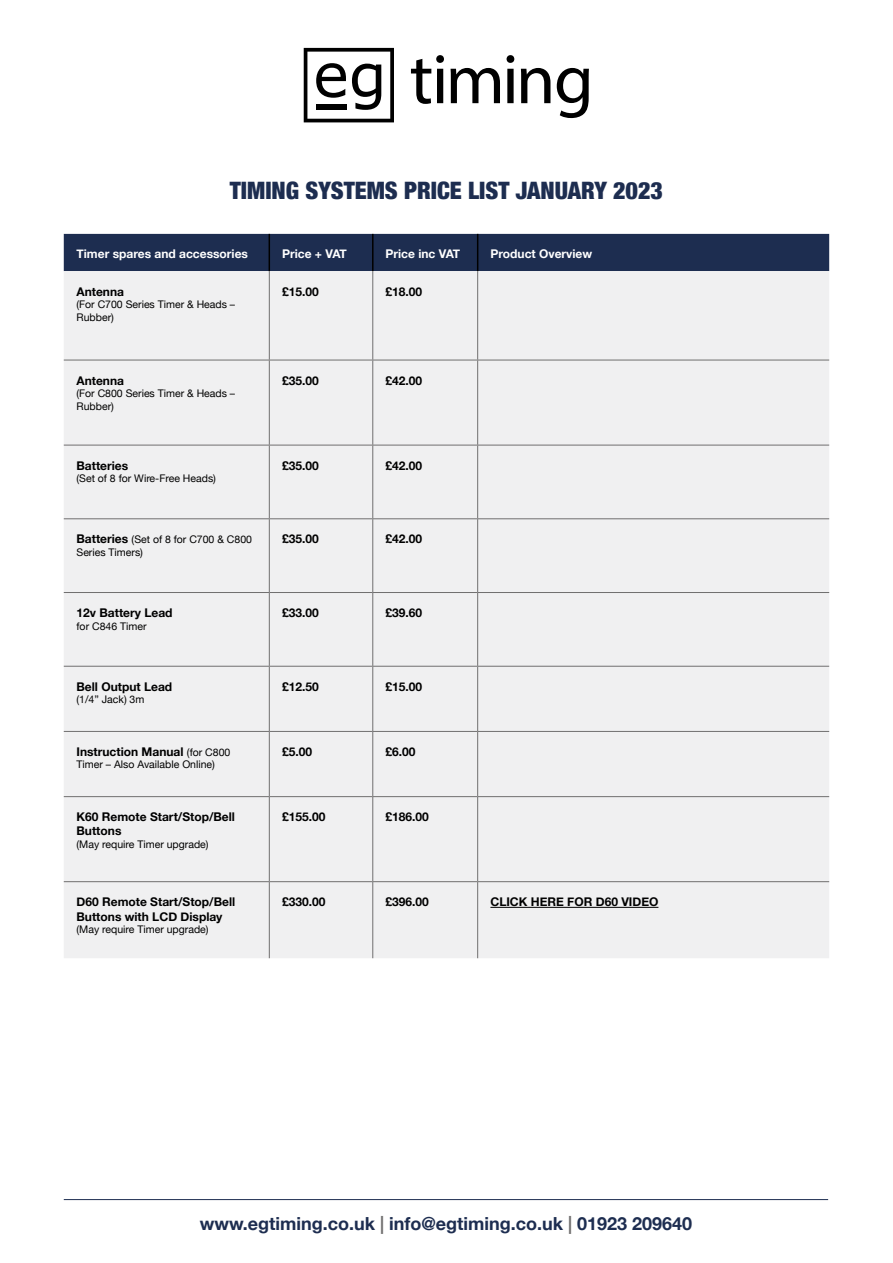
<style>
.page{position:relative;width:893px;height:1263px;background:#fff}
.page>*{position:absolute;margin:0;border:0;box-sizing:border-box;transform-origin:0 0}
.t1{font:71.25px "Myriad Pro";letter-spacing:-.04em;color:#000}
.t2{font:900 condensed 24px "Helvetica Neue";color:#1d2d50}
.t3{font:700 18px "Helvetica Neue";color:#1d2d50}
.t4{font:700 12px/14.4px "Helvetica Neue";color:#000}
.t5{font:700 12px "Helvetica Neue";color:#fff}
.t6{font:10.5px/12.6px "Helvetica Neue";color:#000}
.s1{font-weight:700;font-size:12px}
.s2{font-weight:400;font-size:10.5px}
.s3{color:#706f6f}
</style>
<div class="page">
<div style="left:64px;top:234px;width:765px;height:37px;background:#1d2d50"></div>
<div style="left:64px;top:271px;width:765px;height:687px;background:#f0f0f1"></div>
<hr style="left:269px;top:234px;width:1px;height:37px;background:#000">
<hr style="left:372px;top:234px;width:2px;height:37px;background:#000">
<hr style="left:477px;top:234px;width:1px;height:37px;background:#000">
<hr style="left:269px;top:271px;width:1px;height:89px;background:#706f6f">
<hr style="left:372px;top:271px;width:1px;height:89px;background:#706f6f">
<hr style="left:477px;top:271px;width:1px;height:89px;background:#706f6f">
<hr style="left:269px;top:360px;width:1px;height:85px;background:#706f6f">
<hr style="left:372px;top:360px;width:1px;height:85px;background:#706f6f">
<hr style="left:477px;top:360px;width:1px;height:85px;background:#706f6f">
<hr style="left:269px;top:445px;width:1px;height:73px;background:#706f6f">
<hr style="left:372px;top:445px;width:1px;height:73px;background:#706f6f">
<hr style="left:477px;top:445px;width:1px;height:73px;background:#706f6f">
<hr style="left:269px;top:519px;width:1px;height:73px;background:#706f6f">
<hr style="left:372px;top:519px;width:1px;height:73px;background:#706f6f">
<hr style="left:477px;top:519px;width:1px;height:73px;background:#706f6f">
<hr style="left:269px;top:593px;width:1px;height:73px;background:#706f6f">
<hr style="left:372px;top:593px;width:1px;height:73px;background:#706f6f">
<hr style="left:477px;top:593px;width:1px;height:73px;background:#706f6f">
<hr style="left:269px;top:667px;width:1px;height:64px;background:#706f6f">
<hr style="left:372px;top:667px;width:1px;height:64px;background:#706f6f">
<hr style="left:477px;top:667px;width:1px;height:64px;background:#706f6f">
<hr style="left:269px;top:732px;width:1px;height:64px;background:#706f6f">
<hr style="left:372px;top:732px;width:1px;height:64px;background:#706f6f">
<hr style="left:477px;top:732px;width:1px;height:64px;background:#706f6f">
<hr style="left:269px;top:797px;width:1px;height:84px;background:#706f6f">
<hr style="left:372px;top:797px;width:1px;height:84px;background:#706f6f">
<hr style="left:477px;top:797px;width:1px;height:84px;background:#706f6f">
<hr style="left:269px;top:882px;width:1px;height:76px;background:#706f6f">
<hr style="left:372px;top:882px;width:1px;height:76px;background:#706f6f">
<hr style="left:477px;top:882px;width:1px;height:76px;background:#706f6f">
<hr style="left:64px;top:360px;width:205px;height:1px;background:#706f6f">
<hr style="left:269px;top:360px;width:104px;height:1px;background:#706f6f">
<hr style="left:373px;top:360px;width:105px;height:1px;background:#706f6f">
<hr style="left:478px;top:360px;width:351px;height:1px;background:#706f6f">
<hr style="left:64px;top:445px;width:205px;height:1px;background:#706f6f">
<hr style="left:269px;top:445px;width:104px;height:1px;background:#706f6f">
<hr style="left:373px;top:445px;width:105px;height:1px;background:#706f6f">
<hr style="left:478px;top:445px;width:351px;height:1px;background:#706f6f">
<hr style="left:64px;top:518px;width:205px;height:1px;background:#706f6f">
<hr style="left:269px;top:518px;width:104px;height:1px;background:#706f6f">
<hr style="left:373px;top:518px;width:105px;height:1px;background:#706f6f">
<hr style="left:478px;top:518px;width:351px;height:1px;background:#706f6f">
<hr style="left:64px;top:592px;width:205px;height:1px;background:#706f6f">
<hr style="left:269px;top:592px;width:104px;height:1px;background:#706f6f">
<hr style="left:373px;top:592px;width:105px;height:1px;background:#706f6f">
<hr style="left:478px;top:592px;width:351px;height:1px;background:#706f6f">
<hr style="left:64px;top:666px;width:205px;height:1px;background:#706f6f">
<hr style="left:269px;top:666px;width:104px;height:1px;background:#706f6f">
<hr style="left:373px;top:666px;width:105px;height:1px;background:#706f6f">
<hr style="left:478px;top:666px;width:351px;height:1px;background:#706f6f">
<hr style="left:64px;top:731px;width:205px;height:1px;background:#706f6f">
<hr style="left:269px;top:731px;width:104px;height:1px;background:#706f6f">
<hr style="left:373px;top:731px;width:105px;height:1px;background:#706f6f">
<hr style="left:478px;top:731px;width:351px;height:1px;background:#706f6f">
<hr style="left:64px;top:796px;width:205px;height:1px;background:#706f6f">
<hr style="left:269px;top:796px;width:104px;height:1px;background:#706f6f">
<hr style="left:373px;top:796px;width:105px;height:1px;background:#706f6f">
<hr style="left:478px;top:796px;width:351px;height:1px;background:#706f6f">
<hr style="left:64px;top:881px;width:205px;height:1px;background:#706f6f">
<hr style="left:269px;top:881px;width:104px;height:1px;background:#706f6f">
<hr style="left:373px;top:881px;width:105px;height:1px;background:#706f6f">
<hr style="left:478px;top:881px;width:351px;height:1px;background:#706f6f">
<hr style="left:490px;top:907px;width:168px;height:1px;background:#000">
<svg style="left:304px;top:48px;width:90px;height:74px"></svg>
<hr style="left:64px;top:1199px;width:764px;height:1px;background:#1d2d50">
<h1 class="t1" style="left:410px;top:35px;width:186px">timing</h1>
<h2 class="t2" style="left:230px;top:171px;width:435px">TIMING SYSTEMS PRICE LIST JANUARY 2023</h2>
<p class="t5" style="left:77px;top:245px;width:173px">Timer spares and accessories</p>
<p class="t5" style="left:282px;top:245px;width:66px">Price + VAT</p>
<p class="t5" style="left:386px;top:245px;width:76px">Price inc VAT</p>
<p class="t5" style="left:490px;top:245px;width:103px">Product Overview</p>
<p class="t4" style="left:77px;top:284px;width:49px">Antenna</p>
<p class="t6" style="left:77px;top:299px;width:160px">(For C700 Series Timer &amp; Heads –<br>Rubber)</p>
<p class="t4" style="left:282px;top:284px;width:38px">£15.00</p>
<p class="t4" style="left:386px;top:284px;width:38px">£18.00</p>
<p class="t4" style="left:77px;top:373px;width:49px">Antenna</p>
<p class="t6" style="left:77px;top:388px;width:160px">(For C800 Series Timer &amp; Heads –<br>Rubber)</p>
<p class="t4" style="left:77px;top:458px;width:53px">Batteries</p>
<p class="t6" style="left:77px;top:473px;width:141px">(Set of 8 for Wire-Free Heads)</p>
<p class="t4" style="left:282px;top:373px;width:38px">£35.00</p>
<p class="t4" style="left:386px;top:373px;width:38px">£42.00</p>
<p class="t4" style="left:282px;top:458px;width:38px">£35.00</p>
<p class="t4" style="left:386px;top:458px;width:38px">£42.00</p>
<p class="t6" style="left:77px;top:534px;width:177px"><span class="s1">Batteries</span> (Set of 8 for C700 &amp; C800<br>Series Timers)</p>
<p class="t4" style="left:282px;top:532px;width:38px">£35.00</p>
<p class="t4" style="left:386px;top:532px;width:38px">£42.00</p>
<p class="t4" style="left:77px;top:606px;width:98px">12v Battery Lead</p>
<p class="t6" style="left:77px;top:620px;width:72px">for C846 Timer</p>
<p class="t4" style="left:282px;top:606px;width:38px">£33.00</p>
<p class="t4" style="left:386px;top:606px;width:38px">£39.60</p>
<p class="t4" style="left:77px;top:679px;width:97px">Bell Output Lead</p>
<p class="t6" style="left:77px;top:694px;width:69px">(1/4” Jack) 3m</p>
<p class="t4" style="left:282px;top:679px;width:38px">£12.50</p>
<p class="t4" style="left:386px;top:679px;width:38px">£15.00</p>
<p class="t4" style="left:77px;top:745px;width:155px">Instruction Manual <span class="s2">(for C800</span></p>
<p class="t6" style="left:77px;top:759px;width:140px">Timer – Also Available Online)</p>
<p class="t4" style="left:282px;top:745px;width:32px">£5.00</p>
<p class="t4" style="left:386px;top:745px;width:32px">£6.00</p>
<p class="t4" style="left:77px;top:810px;width:160px">K60 Remote Start/Stop/Bell<br>Buttons</p>
<p class="t6" style="left:77px;top:839px;width:134px">(May require Timer upgrade)</p>
<p class="t4" style="left:282px;top:810px;width:45px">£155.00</p>
<p class="t4" style="left:386px;top:810px;width:45px">£186.00</p>
<p class="t4" style="left:77px;top:895px;width:160px">D60 Remote Start/Stop/Bell<br>Buttons with LCD Display</p>
<p class="t6" style="left:77px;top:924px;width:134px">(May require Timer upgrade)</p>
<p class="t4" style="left:282px;top:895px;width:45px">£330.00</p>
<p class="t4" style="left:386px;top:895px;width:45px">£396.00</p>
<p class="t4" style="left:490px;top:895px;width:170px">CLICK HERE FOR D60 VIDEO</p>
<h3 class="t3" style="left:200px;top:1209px;width:494px">www.egtiming.co.uk <span class="s3">|</span> info@egtiming.co.uk <span class="s3">|</span> 01923 209640</h3>
</div>
